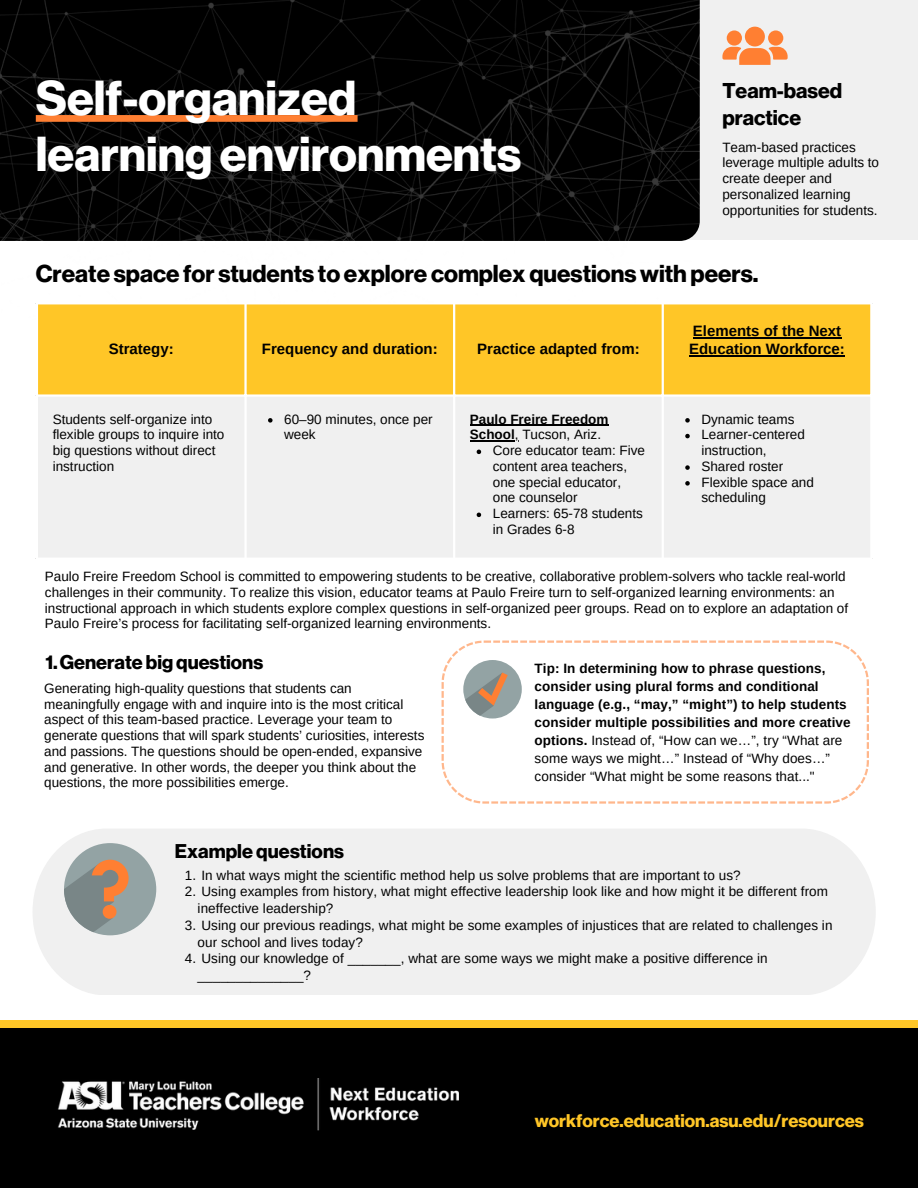
<style>
.page{position:relative;width:918px;height:1188px;background:#fff}
.page>*{position:absolute;margin:0;border:0;box-sizing:border-box;transform-origin:0 0}
.t1{font:48px/56.2px "N Haas Grotesk DS Pro 75 Bd";color:#fff}
.t2{font:24px "N Haas Grotesk DS Pro 75 Bd";color:#000}
.t3{font:21px/27px "N Haas Grotesk DS Pro 75 Bd";color:#000}
.t4{font:19.5px "N Haas Grotesk DS Pro 75 Bd";color:#000}
.t5{font:18px "N Haas Grotesk DS Pro 75 Bd";color:#ffc627}
.t6{font:700 15px/18px "Arimo";color:#000}
.t7{font:13.5px/15.8px "Arimo";color:#000}
.t8{font:700 13.5px/18px "Arimo";letter-spacing:.005em;color:#000}
.s1{font-weight:400}
</style>
<div class="page">
<div style="left:622px;top:0;width:296px;height:240px;background:#f0f0f0"></div>
<img style="left:0;top:0;width:699px;height:304px">
<div style="left:38px;top:304px;width:832px;height:90px;background:#ffc627"></div>
<div style="left:38px;top:397px;width:832px;height:160px;background:#f0f0f0"></div>
<hr style="left:693px;top:337px;width:148px;height:1px;background:#000">
<hr style="left:689px;top:355px;width:156px;height:1px;background:#000">
<svg style="left:268px;top:418px;width:5px;height:5px"></svg>
<svg style="left:477px;top:450px;width:4px;height:4px"></svg>
<svg style="left:477px;top:513px;width:4px;height:4px"></svg>
<hr style="left:470px;top:425px;width:139px;height:1px;background:#000">
<hr style="left:470px;top:441px;width:45px;height:1px;background:#000">
<svg style="left:685px;top:418px;width:5px;height:5px"></svg>
<svg style="left:685px;top:434px;width:5px;height:4px"></svg>
<svg style="left:685px;top:465px;width:5px;height:5px"></svg>
<svg style="left:685px;top:481px;width:5px;height:5px"></svg>
<hr style="left:244px;top:304px;width:3px;height:254px;background:#fff">
<hr style="left:453px;top:304px;width:2px;height:254px;background:#fff">
<hr style="left:662px;top:304px;width:2px;height:254px;background:#fff">
<hr style="left:36px;top:302px;width:836px;height:2px;background:#fff">
<div style="left:0;top:1020px;width:918px;height:168px;background:#000"></div>
<div style="left:0;top:1020px;width:918px;height:8px;background:#ffc627"></div>
<img style="left:57px;top:1078px;width:402px;height:53px">
<svg style="left:442px;top:641px;width:427px;height:163px"></svg>
<div style="left:463px;top:660px;width:59px;height:59px;background:#93a3a4;border-radius:50%"></div>
<svg style="left:465px;top:673px;width:43px;height:43px"></svg>
<div style="left:33px;top:829px;width:843px;height:166px;background:#f0f0f0"></div>
<div style="left:64px;top:843px;width:92px;height:92px;background:#93a3a4;border-radius:50%"></div>
<svg style="left:64px;top:860px;width:65px;height:72px"></svg>
<div style="left:103px;top:905px;width:14px;height:14px;background:#ff7f32;border-radius:50%"></div>
<div style="left:36px;top:115px;width:322px;height:7px;background:#ff7f32"></div>
<div style="left:727px;top:30px;width:15px;height:16px;background:#ff7f32;border-radius:50%"></div>
<div style="left:768px;top:30px;width:15px;height:16px;background:#ff7f32;border-radius:50%"></div>
<div style="left:745px;top:27px;width:20px;height:19px;background:#ff7f32;border-radius:50%"></div>
<svg style="left:722px;top:47px;width:66px;height:18px"></svg>
<h1 class="t1" style="left:36px;top:71px;width:487px">Self-organized learning environments</h1>
<h3 class="t3" style="left:722px;top:77px;width:121px">Team-based practice</h3>
<p class="t7" style="left:722px;top:139px;width:158px">Team-based practices leverage multiple adults to create deeper and personalized learning opportunities for students.</p>
<h2 class="t2" style="left:36px;top:260px;width:724px">Create space for students to explore complex questionswith peers.</h2>
<p class="t6" style="left:109px;top:340px;width:66px">Strategy:</p>
<p class="t6" style="left:262px;top:340px;width:177px">Frequency and duration:</p>
<p class="t6" style="left:477px;top:340px;width:164px">Practice adapted from:</p>
<p class="t6" style="left:689px;top:322px;width:157px">Elements of the Next<br>Education Workforce:</p>
<p class="t7" style="left:53px;top:411px;width:173px">Students self-organize into flexible groups to inquire into big questions without direct instruction</p>
<p class="t7" style="left:284px;top:411px;width:150px">60–90 minutes, once per week</p>
<p class="t8" style="left:470px;top:411px;width:140px;line-height:15.8px">Paulo Freire Freedom<br>School<span class="s1">, Tucson, Ariz.</span></p>
<p class="t7" style="left:701px;top:411px;width:114px">Dynamic teams<br>Learner-centered instruction,<br>Shared roster<br>Flexible space and scheduling</p>
<p class="t7" style="left:493px;top:443px;width:154px">Core educator team: Five content area teachers, one special educator, one counselor<br>Learners: 65-78 students in Grades 6-8</p>
<p class="t7" style="left:45px;top:569px;width:805px">Paulo Freire Freedom School is committed to empowering students to be creative, collaborative problem-solvers who tackle real-world challenges in their community. To realize this vision, educator teams at Paulo Freire turn to self-organized learning environments: an instructional approach in which students explore complex questions in self-organized peer groups. Read on to explore an adaptation of Paulo Freire’s process for facilitating self-organized learning environments.</p>
<h3 class="t4" style="left:45px;top:651px;width:219px">1.Generate big questions</h3>
<p class="t7" style="left:44px;top:680px;width:382px">Generating high-quality questions that students can meaningfully engage with and inquire into is the most critical aspect of this team-based practice. Leverage your team to generate questions that will spark students’ curiosities, interests and passions. The questions should be open-ended, expansive and generative. In other words, the deeper you think about the questions, the more possibilities emerge.</p>
<h3 class="t4" style="left:175px;top:840px;width:171px">Example questions</h3>
<p class="t8" style="left:535px;top:659px;width:318px">Tip: In determining how to phrase questions, consider using plural forms and conditional language (e.g., “may,” “might”) to help students consider multiple possibilities and more creative options. <span class="s1">Instead of, “How can we…”, try “What are some ways we might…” Instead of “Why does…” consider “What might be some reasons that..."</span></p>
<p class="t7" style="left:185px;top:867px;width:557px">1. In what ways might the scientific method help us solve problems that are important to us?</p>
<p class="t7" style="left:198px;top:883px;width:632px;line-height:16.8px;text-indent:-13px">2. Using examples from history, what might effective leadership look like and how might it be different from ineffective leadership?</p>
<p class="t7" style="left:198px;top:917px;width:636px;line-height:16.8px;text-indent:-13px">3. Using our previous readings, what might be some examples of injustices that are related to challenges in our school and lives today?</p>
<p class="t7" style="left:198px;top:950px;width:572px;line-height:16.8px;text-indent:-13px">4. Using our knowledge of _______, what are some ways we might make a positive difference in ______________?</p>
<h3 class="t5" style="left:535px;top:1110px;width:331px">workforce.education.asu.edu/resources</h3>
</div>
